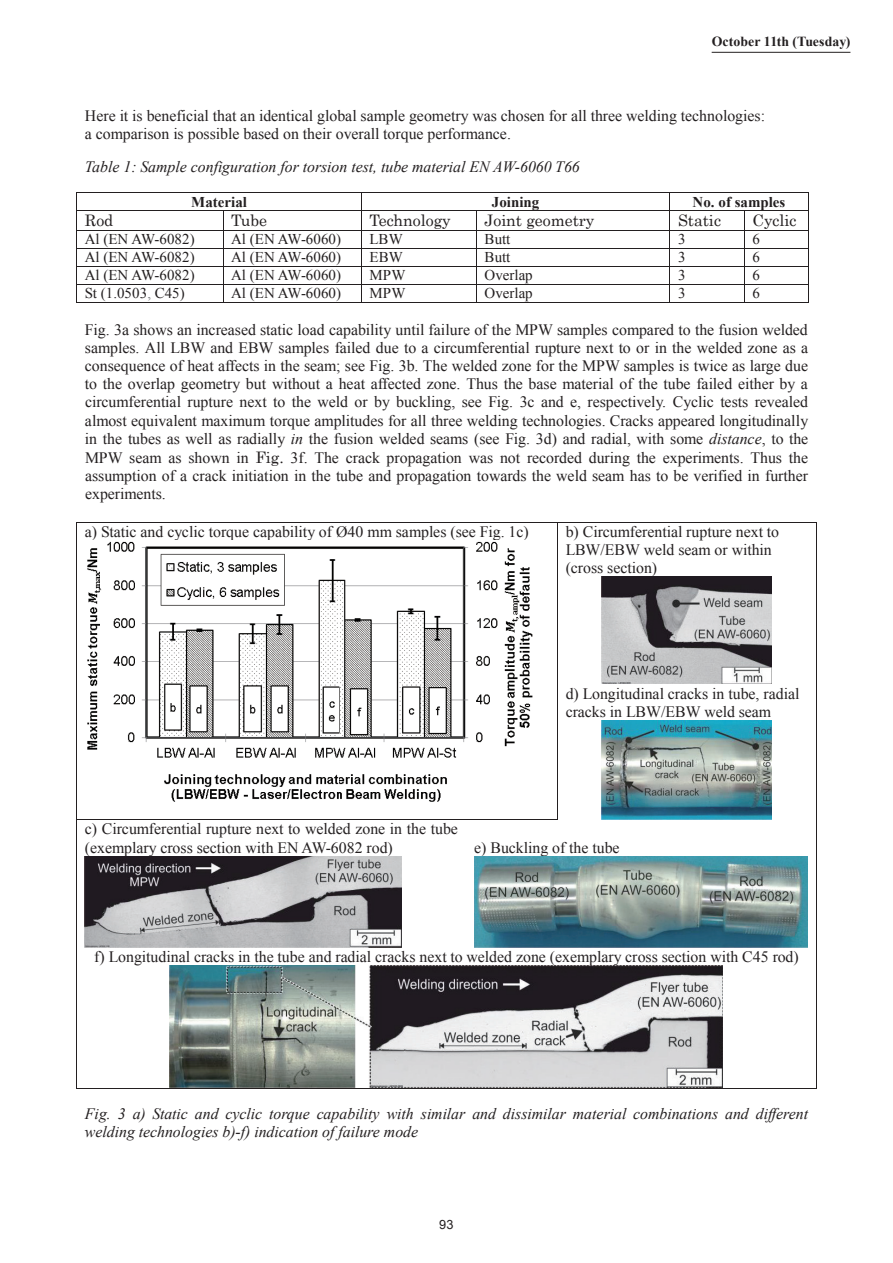
<style>
.page{position:relative;width:893px;height:1263px;background:#fff}
.page>*{position:absolute;margin:0;border:0;box-sizing:border-box;transform-origin:0 0}
.t1{font:15.9px/18.1px "Times New Roman";color:#231f20}
.t2{font:italic 15.9px/18.1px "Times New Roman";color:#231f20}
.t3{font:15.9px "Century";color:#231f20}
.t4{font:15px "Times New Roman";color:#231f20}
.t5{font:700 15px "Times New Roman";color:#231f20}
.t6{font:700 13.8px "Times New Roman";letter-spacing:.005em;color:#231f20}
.t7{font:12.75px "Arial";color:#231f20}
.s1{color:#727477}
.s2{font-style:italic}
.s3{font-family:"Century"}
</style>
<div class="page">
<hr style="left:77px;top:192px;width:284px;height:1px;background:#231f20">
<hr style="left:362px;top:192px;width:307px;height:1px;background:#231f20">
<hr style="left:670px;top:192px;width:138px;height:1px;background:#231f20">
<hr style="left:77px;top:210px;width:146px;height:1px;background:#231f20">
<hr style="left:224px;top:210px;width:137px;height:1px;background:#231f20">
<hr style="left:362px;top:210px;width:114px;height:1px;background:#231f20">
<hr style="left:477px;top:210px;width:192px;height:1px;background:#231f20">
<hr style="left:670px;top:210px;width:74px;height:1px;background:#231f20">
<hr style="left:745px;top:210px;width:63px;height:1px;background:#231f20">
<hr style="left:77px;top:230px;width:146px;height:1px;background:#231f20">
<hr style="left:224px;top:230px;width:137px;height:1px;background:#231f20">
<hr style="left:362px;top:230px;width:114px;height:1px;background:#231f20">
<hr style="left:477px;top:230px;width:192px;height:1px;background:#231f20">
<hr style="left:670px;top:230px;width:74px;height:1px;background:#231f20">
<hr style="left:745px;top:230px;width:63px;height:1px;background:#231f20">
<hr style="left:77px;top:248px;width:146px;height:1px;background:#231f20">
<hr style="left:224px;top:248px;width:137px;height:1px;background:#231f20">
<hr style="left:362px;top:248px;width:114px;height:1px;background:#231f20">
<hr style="left:477px;top:248px;width:192px;height:1px;background:#231f20">
<hr style="left:670px;top:248px;width:74px;height:1px;background:#231f20">
<hr style="left:745px;top:248px;width:63px;height:1px;background:#231f20">
<hr style="left:77px;top:266px;width:146px;height:1px;background:#231f20">
<hr style="left:224px;top:266px;width:137px;height:1px;background:#231f20">
<hr style="left:362px;top:266px;width:114px;height:1px;background:#231f20">
<hr style="left:477px;top:266px;width:192px;height:1px;background:#231f20">
<hr style="left:670px;top:266px;width:74px;height:1px;background:#231f20">
<hr style="left:745px;top:266px;width:63px;height:1px;background:#231f20">
<hr style="left:77px;top:284px;width:146px;height:1px;background:#231f20">
<hr style="left:224px;top:284px;width:137px;height:1px;background:#231f20">
<hr style="left:362px;top:284px;width:114px;height:1px;background:#231f20">
<hr style="left:477px;top:284px;width:192px;height:1px;background:#231f20">
<hr style="left:670px;top:284px;width:74px;height:1px;background:#231f20">
<hr style="left:745px;top:284px;width:63px;height:1px;background:#231f20">
<svg style="left:76px;top:192px;width:1px;height:111px"></svg>
<hr style="left:77px;top:302px;width:146px;height:1px;background:#231f20">
<svg style="left:223px;top:210px;width:1px;height:93px"></svg>
<hr style="left:224px;top:302px;width:137px;height:1px;background:#231f20">
<svg style="left:361px;top:192px;width:1px;height:111px"></svg>
<hr style="left:362px;top:302px;width:114px;height:1px;background:#231f20">
<svg style="left:476px;top:210px;width:1px;height:93px"></svg>
<hr style="left:477px;top:302px;width:192px;height:1px;background:#231f20">
<svg style="left:669px;top:192px;width:1px;height:111px"></svg>
<hr style="left:670px;top:302px;width:74px;height:1px;background:#231f20">
<svg style="left:744px;top:210px;width:1px;height:93px"></svg>
<hr style="left:745px;top:302px;width:63px;height:1px;background:#231f20">
<svg style="left:808px;top:192px;width:1px;height:111px"></svg>
<img style="left:602px;top:577px;width:170px;height:106px">
<hr style="left:77px;top:522px;width:480px;height:1px;background:#231f20">
<hr style="left:558px;top:522px;width:258px;height:1px;background:#231f20">
<hr style="left:76px;top:522px;width:1px;height:162px;background:#231f20">
<hr style="left:557px;top:522px;width:1px;height:162px;background:#231f20">
<hr style="left:816px;top:522px;width:1px;height:162px;background:#231f20">
<img style="left:602px;top:721px;width:170px;height:98px">
<hr style="left:76px;top:684px;width:1px;height:135px;background:#231f20">
<hr style="left:557px;top:684px;width:1px;height:135px;background:#231f20">
<hr style="left:816px;top:684px;width:1px;height:135px;background:#231f20">
<img style="left:85px;top:856px;width:317px;height:91px">
<img style="left:474px;top:856px;width:333px;height:91px">
<hr style="left:77px;top:819px;width:389px;height:1px;background:#231f20">
<hr style="left:467px;top:819px;width:90px;height:1px;background:#231f20">
<hr style="left:76px;top:820px;width:1px;height:127px;background:#231f20">
<hr style="left:816px;top:820px;width:1px;height:127px;background:#231f20">
<img style="left:170px;top:965px;width:553px;height:123px">
<hr style="left:76px;top:947px;width:1px;height:141px;background:#231f20">
<hr style="left:77px;top:1088px;width:739px;height:1px;background:#231f20">
<hr style="left:816px;top:947px;width:1px;height:141px;background:#231f20">
<img style="left:87px;top:541px;width:446px;height:261px">
<hr style="left:712px;top:52px;width:138px;height:1px;background:#231f20">
<p class="t6" style="left:712px;top:31px;width:140px">October 11th (Tuesday)</p>
<p class="t1" style="left:85px;top:106px;width:682px">Here it is beneficial that an identical global sample geometry was chosen for all three welding technologies: a comparison is possible based on their overall torque performance.</p>
<p class="t2" style="left:85px;top:158px;width:496px">Table 1: Sample configuration for torsion test, tube material EN AW-6060 T66</p>
<p class="t5" style="left:191px;top:191px;width:57px">Material</p>
<p class="t5" style="left:492px;top:191px;width:49px">Joining</p>
<p class="t5" style="left:693px;top:191px;width:94px">No. of samples</p>
<p class="t3" style="left:85px;top:207px;width:30px">Rod</p>
<p class="t3" style="left:231px;top:207px;width:37px">Tube</p>
<p class="t3" style="left:370px;top:207px;width:83px">Technology</p>
<p class="t3" style="left:485px;top:207px;width:111px">Joint geometry</p>
<p class="t3" style="left:678px;top:207px;width:45px">Static</p>
<p class="t3" style="left:753px;top:207px;width:45px">Cyclic</p>
<p class="t4" style="left:85px;top:229px;width:111px">Al (EN AW-6082)</p>
<p class="t4" style="left:231px;top:229px;width:111px">Al (EN AW-6060)</p>
<p class="t4" style="left:370px;top:229px;width:35px">LBW</p>
<p class="t4" style="left:485px;top:229px;width:27px">Butt</p>
<p class="t4" style="left:678px;top:229px;width:9px">3</p>
<p class="t4" style="left:753px;top:229px;width:9px">6</p>
<p class="t4" style="left:85px;top:247px;width:111px">Al (EN AW-6082)</p>
<p class="t4" style="left:231px;top:247px;width:111px">Al (EN AW-6060)</p>
<p class="t4" style="left:370px;top:247px;width:35px">EBW</p>
<p class="t4" style="left:485px;top:247px;width:27px">Butt</p>
<p class="t4" style="left:678px;top:247px;width:9px">3</p>
<p class="t4" style="left:753px;top:247px;width:9px">6</p>
<p class="t4" style="left:85px;top:265px;width:111px">Al (EN AW-6082)</p>
<p class="t4" style="left:231px;top:265px;width:111px">Al (EN AW-6060)</p>
<p class="t4" style="left:370px;top:265px;width:37px">MPW</p>
<p class="t4" style="left:485px;top:265px;width:50px">Overlap</p>
<p class="t4" style="left:678px;top:265px;width:9px">3</p>
<p class="t4" style="left:753px;top:265px;width:9px">6</p>
<p class="t4" style="left:85px;top:283px;width:101px">St (1.0503<span class="s1">,</span> C45)</p>
<p class="t4" style="left:231px;top:283px;width:111px">Al (EN AW-6060)</p>
<p class="t4" style="left:370px;top:283px;width:37px">MPW</p>
<p class="t4" style="left:485px;top:283px;width:50px">Overlap</p>
<p class="t4" style="left:678px;top:283px;width:9px">3</p>
<p class="t4" style="left:753px;top:283px;width:9px">6</p>
<p class="t1" style="left:85px;top:320px;width:725px;text-align:justify">Fig. 3a shows an increased static load capability until failure of the MPW samples compared to the fusion welded samples. All LBW and EBW samples failed due to a circumferential rupture next to or in the welded zone as a consequence of heat affects in the seam; see Fig. 3b. The welded zone for the MPW samples is twice as large due to the overlap geometry but without a heat affected zone. Thus the base material of the tube failed either by a circumferential rupture next to the weld or by buckling, see Fig. 3c and e, respectively. Cyclic tests revealed almost equivalent maximum torque amplitudes for all three welding technologies. Cracks appeared longitudinally in the tubes as well as radially <span class="s2">in</span> the fusion welded seams (see Fig. 3d) and radial, with some <span class="s2">distance</span>, to the MPW seam as shown in <span class="s3">Fig.</span> 3f. The crack propagation was not recorded during the experiments. Thus the assumption of a crack initiation in the tube and propagation towards the weld seam has to be verified in further experiments.</p>
<p class="t1" style="left:85px;top:522px;width:445px">a) Static and cyclic torque capability of Ø40 mm samples (see Fig. 1c)</p>
<p class="t1" style="left:566px;top:522px;width:215px">b) Circumferential rupture next to<br>LBW/EBW weld seam or within (cross section)</p>
<p class="t1" style="left:566px;top:684px;width:235px">d) Longitudinal cracks in tube, radial cracks in LBW/EBW weld seam</p>
<p class="t1" style="left:85px;top:820px;width:375px">c) Circumferential rupture next to welded zone in the tube (exemplary cross section with EN AW-6082 rod)</p>
<p class="t1" style="left:474px;top:838px;width:147px">e) Buckling of the tube</p>
<p class="t1" style="left:94px;top:947px;width:706px">f) Longitudinal cracks in the tube and radial cracks next to welded zone (exemplary cross section with C45 rod)</p>
<p class="t2" style="left:85px;top:1104px;width:725px">Fig. 3 a) Static and cyclic torque capability with similar and dissimilar material combinations and different welding technologies b)-f) indication of failure mode</p>
<p class="t7" style="left:439px;top:1216px;width:16px">93</p>
</div>
